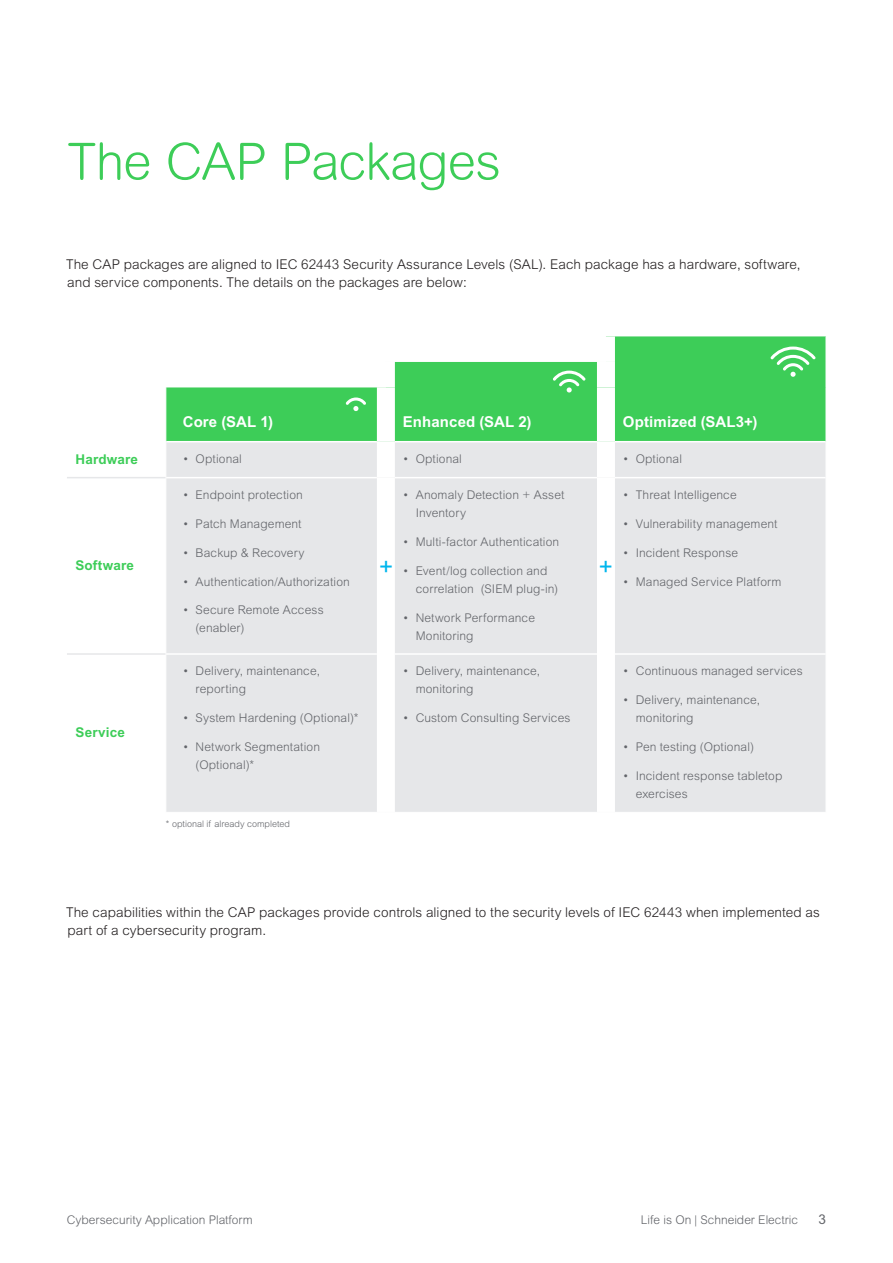
<style>
.page{position:relative;width:893px;height:1263px;background:#fff}
.page>*{position:absolute;margin:0;border:0;box-sizing:border-box;transform-origin:0 0}
.Heading_1{font:300 51px "Arial Rounded MT Pro";letter-spacing:-.015em;color:#3dcd58}
.Heading_2{font:24px "Arial Rounded MT Pro";color:#00b6ed}
.Table_Head{font:700 15px "Arial MT Pro";letter-spacing:.01em;color:#fff}
.Body_Text{font:300 13.5px/18px "Arial MT Pro";letter-spacing:.005em;color:#231f20}
.Table_Head-2{font:700 13.5px "Arial MT Pro";letter-spacing:.015em;color:#3dcd58}
.t1{font:13.5px "Arial MT Pro";color:#626469}
.t2{font:300 12px/18px "Arial MT Pro";letter-spacing:.01em;color:#626469}
.t3{font:300 12px "Arial Rounded MT Pro";color:#626469}
.Source_Text{font:300 9px "Arial MT Pro";color:#626469}
</style>
<div class="page">
<div style="left:166px;top:336px;width:660px;height:105px;background:#3dcd58"></div>
<div style="left:166px;top:442px;width:660px;height:370px;background:#e6e7e9"></div>
<hr style="left:67px;top:477px;width:98px;height:1px;background:#e6e7e9">
<hr style="left:67px;top:653px;width:98px;height:2px;background:#e6e7e9">
<hr style="left:166px;top:477px;width:211px;height:1px;background:#fff">
<hr style="left:395px;top:477px;width:202px;height:1px;background:#fff">
<hr style="left:615px;top:477px;width:211px;height:1px;background:#fff">
<hr style="left:166px;top:653px;width:211px;height:2px;background:#fff">
<hr style="left:395px;top:653px;width:202px;height:2px;background:#fff">
<hr style="left:615px;top:653px;width:211px;height:2px;background:#fff">
<div style="left:597px;top:336px;width:18px;height:26px;background:#fff"></div>
<div style="left:597px;top:362px;width:18px;height:25px;background:#fff"></div>
<div style="left:377px;top:387px;width:18px;height:55px;background:#fff"></div>
<div style="left:597px;top:387px;width:18px;height:55px;background:#fff"></div>
<div style="left:377px;top:442px;width:18px;height:36px;background:#fff"></div>
<div style="left:597px;top:442px;width:18px;height:36px;background:#fff"></div>
<div style="left:377px;top:478px;width:18px;height:176px;background:#fff"></div>
<div style="left:597px;top:478px;width:18px;height:176px;background:#fff"></div>
<div style="left:377px;top:654px;width:18px;height:158px;background:#fff"></div>
<div style="left:597px;top:654px;width:18px;height:158px;background:#fff"></div>
<svg style="left:165px;top:336px;width:441px;height:75px"></svg>
<svg style="left:770px;top:347px;width:46px;height:30px"></svg>
<p class="Heading_1" style="left:68px;top:132px;width:434px">The CAP Packages</p>
<p class="Body_Text" style="left:66px;top:256px;width:736px">The CAP packages are aligned to IEC 62443 Security Assurance Levels (SAL). Each package has a hardware, software, and service components. The details on the packages are below:</p>
<p class="Table_Head" style="left:183px;top:413px;width:92px">Core (SAL 1)</p>
<p class="Table_Head" style="left:403px;top:413px;width:130px">Enhanced (SAL 2)</p>
<p class="Table_Head" style="left:623px;top:413px;width:136px">Optimized (SAL3+)</p>
<p class="Table_Head-2" style="left:75px;top:451px;width:64px">Hardware</p>
<p class="t2" style="left:183px;top:450px;width:61px">• Optional</p>
<p class="t2" style="left:403px;top:450px;width:61px">• Optional</p>
<p class="t2" style="left:623px;top:450px;width:61px">• Optional</p>
<p class="Table_Head-2" style="left:75px;top:557px;width:60px">Software</p>
<p class="Table_Head-2" style="left:75px;top:724px;width:51px">Service</p>
<p class="t2" style="left:183px;top:486px;width:122px">• Endpoint protection</p>
<p class="t2" style="left:183px;top:515px;width:120px">• Patch Management</p>
<p class="t2" style="left:183px;top:544px;width:123px">• Backup &amp; Recovery</p>
<p class="t2" style="left:183px;top:573px;width:169px">• Authentication/Authorization</p>
<p class="t2" style="left:196px;top:601px;width:130px;text-indent:-13px">• Secure Remote Access (enabler)</p>
<p class="t2" style="left:196px;top:662px;width:126px;text-indent:-13px">• Delivery, maintenance, reporting</p>
<p class="t2" style="left:183px;top:709px;width:177px">• System Hardening (Optional)*</p>
<p class="t2" style="left:196px;top:738px;width:126px;text-indent:-13px">• Network Segmentation (Optional)*</p>
<p class="Source_Text" style="left:166px;top:819px;width:126px">* optional if already completed</p>
<p class="t2" style="left:416px;top:486px;width:150px;text-indent:-13px">• Anomaly Detection + Asset<br>Inventory</p>
<p class="t2" style="left:403px;top:533px;width:158px">• Multi-factor Authentication</p>
<p class="t2" style="left:416px;top:562px;width:144px;text-indent:-13px">• Event/log collection and correlation (SIEM plug-in)</p>
<p class="t2" style="left:416px;top:609px;width:121px;text-indent:-13px">• Network Performance<br>Monitoring</p>
<p class="Heading_2" style="left:379px;top:553px;width:15px">+</p>
<p class="Heading_2" style="left:599px;top:553px;width:15px">+</p>
<p class="t2" style="left:416px;top:662px;width:126px;text-indent:-13px">• Delivery, maintenance, monitoring</p>
<p class="t2" style="left:403px;top:709px;width:169px">• Custom Consulting Services</p>
<p class="t2" style="left:623px;top:486px;width:115px">• Threat Intelligence</p>
<p class="t2" style="left:623px;top:515px;width:156px">• Vulnerability management</p>
<p class="t2" style="left:623px;top:544px;width:117px">• Incident Response</p>
<p class="t2" style="left:623px;top:573px;width:160px">• Managed Service Platform</p>
<p class="t2" style="left:623px;top:662px;width:181px">• Continuous managed services</p>
<p class="t2" style="left:636px;top:691px;width:126px;text-indent:-13px">• Delivery, maintenance, monitoring</p>
<p class="t2" style="left:623px;top:738px;width:133px">• Pen testing (Optional)</p>
<p class="t2" style="left:636px;top:767px;width:148px;text-indent:-13px">• Incident response tabletop exercises</p>
<p class="Body_Text" style="left:66px;top:904px;width:755px">The capabilities within the CAP packages provide controls aligned to the security levels of IEC 62443 when implemented as part of a cybersecurity program.</p>
<p class="t3" style="left:67px;top:1212px;width:187px">Cybersecurity Application Platform</p>
<p class="t3" style="left:641px;top:1212px;width:159px">Life is On | Schneider Electric</p>
<p class="t1" style="left:818px;top:1211px;width:9px">3</p>
</div>
